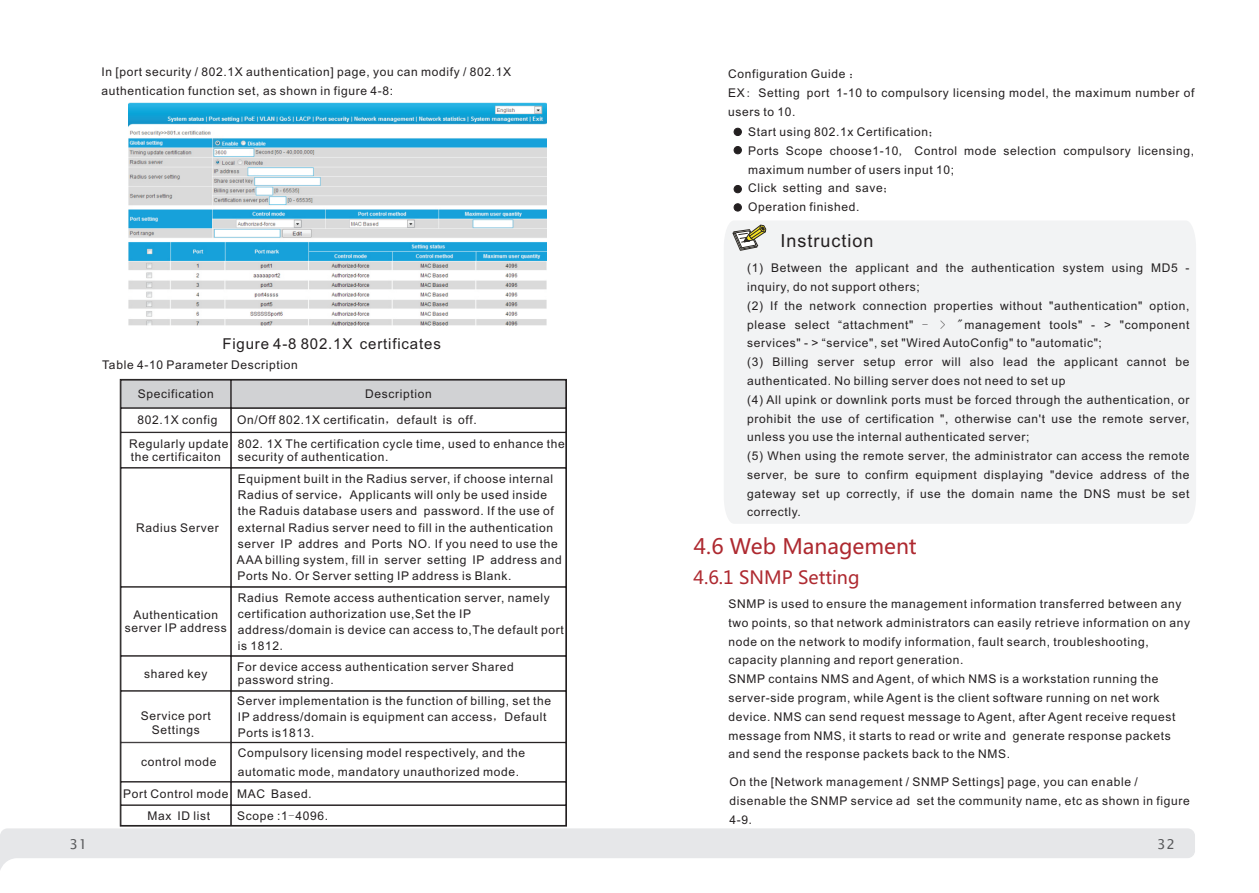
<style>
.page{position:relative;width:1259px;height:893px;background:#fff}
.page>*{position:absolute;margin:0;border:0;box-sizing:border-box;transform-origin:0 0}
.t1{font:21px "Microsoft Ya Hei";color:#ae2930}
.t2{font:18px "Microsoft Ya Hei";color:#ae2930}
.t3{font:18px "Arial";letter-spacing:.055em;color:#231f20}
.t4{font:15px "Arial";letter-spacing:.055em;color:#231f20}
.t5{font:13.5px "Lucida Sans Unicode";color:#57585a}
.t6{font:12px/18.8px "Arial";letter-spacing:.055em;color:#231f20}
.s1{font-family:"Sim Sun"}
.s2{font-family:"MS Mincho"}
</style>
<div class="page">
<svg style="left:0;top:828px;width:1195px;height:42px;fill:#e6e7e9"></svg>
<div style="left:121px;top:380px;width:110px;height:28px;background:#d1d2d4"></div>
<div style="left:121px;top:380px;width:110px;height:28px;border:1px solid #231f20"></div>
<div style="left:231px;top:380px;width:335px;height:28px;background:#d1d2d4"></div>
<div style="left:231px;top:380px;width:335px;height:28px;border:1px solid #231f20"></div>
<div style="left:121px;top:408px;width:110px;height:24px;border:1px solid #231f20"></div>
<div style="left:231px;top:408px;width:335px;height:24px;border:1px solid #231f20"></div>
<div style="left:121px;top:432px;width:110px;height:36px;border:1px solid #231f20"></div>
<div style="left:231px;top:432px;width:335px;height:36px;border:1px solid #231f20"></div>
<div style="left:121px;top:468px;width:110px;height:119px;border:1px solid #231f20"></div>
<div style="left:231px;top:468px;width:335px;height:119px;border:1px solid #231f20"></div>
<div style="left:121px;top:587px;width:110px;height:69px;border:1px solid #231f20"></div>
<div style="left:231px;top:587px;width:335px;height:69px;border:1px solid #231f20"></div>
<div style="left:121px;top:656px;width:110px;height:35px;border:1px solid #231f20"></div>
<div style="left:231px;top:656px;width:335px;height:35px;border:1px solid #231f20"></div>
<div style="left:231px;top:691px;width:335px;height:51px;border:1px solid #231f20"></div>
<div style="left:121px;top:742px;width:110px;height:40px;border:1px solid #231f20"></div>
<div style="left:231px;top:742px;width:335px;height:40px;border:1px solid #231f20"></div>
<div style="left:121px;top:805px;width:110px;height:21px;border:1px solid #231f20"></div>
<div style="left:231px;top:805px;width:335px;height:21px;border:1px solid #231f20"></div>
<img style="left:128px;top:103px;width:418px;height:223px">
<div style="left:734px;top:128px;width:7px;height:8px;background:#231f20;border:1px solid #231f20;border-radius:50%"></div>
<div style="left:734px;top:146px;width:7px;height:8px;background:#231f20;border:1px solid #231f20;border-radius:50%"></div>
<div style="left:734px;top:185px;width:7px;height:8px;background:#231f20;border:1px solid #231f20;border-radius:50%"></div>
<div style="left:734px;top:204px;width:7px;height:7px;background:#231f20;border:1px solid #231f20;border-radius:50%"></div>
<div style="left:724px;top:221px;width:472px;height:303px;background:#f2f3f4"></div>
<svg style="left:732px;top:224px;width:34px;height:27px"></svg>
<p class="t6" style="left:101px;top:64px;width:411px">In [port security / 802.1X authentication] page, you can modify / 802.1X authentication function set, as shown in figure 4-8:</p>
<p class="t5" style="left:69px;top:838px;width:19px">31</p>
<p class="t4" style="left:222px;top:338px;width:220px">Figure 4-8 802.1X certificates</p>
<p class="t6" style="left:102px;top:356px;width:197px">Table 4-10 Parameter Description</p>
<p class="t6" style="left:138px;top:386px;width:78px">Specification</p>
<p class="t6" style="left:365px;top:386px;width:68px">Description</p>
<p class="t6" style="left:137px;top:412px;width:82px">802.1X config</p>
<p class="t6" style="left:237px;top:412px;width:241px">On/Off 802.1X certificatin<span class="s1">，</span>default is off.</p>
<p class="t6" style="left:129px;top:438px;width:101px;line-height:13.4px">Regularly update the certificaiton</p>
<p class="t6" style="left:238px;top:438px;width:329px;line-height:13.4px">802<span class="s1">.</span>1X The certification cycle time, used to enhance the security of authentication.</p>
<p class="t6" style="left:136px;top:519px;width:84px">Radius Server</p>
<p class="t6" style="left:125px;top:609px;width:103px;line-height:13.4px;text-align:center">Authentication server IP address</p>
<p class="t6" style="left:237px;top:472px;width:326px;line-height:16px">Equipment built in the Radius server, if choose internal Radius of service<span class="s1">，</span>Applicants will only be used inside the Raduis database users and password. If the use of external Radius server need to fill in the authentication server IP addres and Ports NO<span class="s1">.</span>If you need to use the AAA billing system, fill in server setting IP address and Ports No. Or Server setting IP address is Blank.</p>
<p class="t6" style="left:238px;top:590px;width:328px;line-height:16px">Radius Remote access authentication server, namely certification authorization use,Set the IP address/domain is device can access to,The default port is 1812<span class="s1">.</span></p>
<p class="t6" style="left:144px;top:665px;width:65px">shared key</p>
<p class="t6" style="left:237px;top:661px;width:278px;line-height:13.4px">For device access authentication server Shared password string.</p>
<p class="t6" style="left:141px;top:710px;width:72px;line-height:13.4px;text-align:center">Service port<br>Settings</p>
<p class="t6" style="left:237px;top:694px;width:316px;line-height:16px">Server implementation is the function of billing, set the<br>IP address/domain is equipment can access<span class="s1">，</span>Default<br>Ports is1813<span class="s1">.</span></p>
<p class="t6" style="left:141px;top:754px;width:77px">control mode</p>
<p class="t6" style="left:238px;top:744px;width:289px">Compulsory licensing model respectively, and the automatic mode, mandatory unauthorized mode.</p>
<p class="t6" style="left:148px;top:784px;width:168px;line-height:21.9px;text-indent:-24px">Port Control mode MAC Based<span class="s1">.<br></span>Max ID list</p>
<p class="t6" style="left:237px;top:807px;width:93px">Scope :1<span class="s1">-</span>4096.</p>
<p class="t6" style="left:728px;top:66px;width:468px">Configuration Guide <span class="s1">：<br></span>EX<span class="s1">:</span> Setting port 1-10 to compulsory licensing model, the maximum number of users to 10.</p>
<p class="t6" style="left:748px;top:124px;width:447px">Start using 802.1x Certification<span class="s1">；<br></span>Ports Scope choose1-10<span class="s2">，</span> Control mode selection compulsory licensing, maximum number of users input 10;<br>Click setting and save<span class="s1">；<br></span>Operation finished.</p>
<h2 class="t3" style="left:780px;top:234px;width:95px">Instruction</h2>
<p class="t6" style="left:747px;top:260px;width:444px">(1) Between the applicant and the authentication system using MD5 - inquiry, do not support others;<br>(2) If the network connection properties without "authentication" option, please select “attachment" <span class="s1">- &gt; "</span>management tools" - &gt; "component services" - &gt; “service", set "Wired AutoConfig" to "automatic";<br>(3) Billing server setup error will also lead the applicant cannot be authenticated. No billing server does not need to set up<br>(4) All upink or downlink ports must be forced through the authentication, or prohibit the use of certification ", otherwise can't use the remote server, unless you use the internal authenticated server;<br>(5) When using the remote server, the administrator can access the remote server, be sure to confirm equipment displaying "device address of the gateway set up correctly, if use the domain name the DNS must be set correctly.</p>
<h1 class="t1" style="left:694px;top:537px;width:224px">4.6 Web Management</h1>
<h2 class="t2" style="left:693px;top:569px;width:168px">4.6.1 SNMP Setting</h2>
<p class="t6" style="left:728px;top:596px;width:463px">SNMP is used to ensure the management information transferred between any two points, so that network administrators can easily retrieve information on any node on the network to modify information, fault search, troubleshooting, capacity planning and report generation.<br>SNMP contains NMS and Agent, of which NMS is a workstation running the server-side program, while Agent is the client software running on net work device. NMS can send request message to Agent, after Agent receive request message from NMS, it starts to read or write and generate response packets and send the response packets back to the NMS.</p>
<p class="t6" style="left:729px;top:774px;width:461px">On the [Network management / SNMP Settings] page, you can enable / disenable the SNMP service ad set the community name, etc as shown in figure<br>4-9<span class="s1">.</span></p>
<p class="t5" style="left:1157px;top:838px;width:19px">32</p>
</div>
